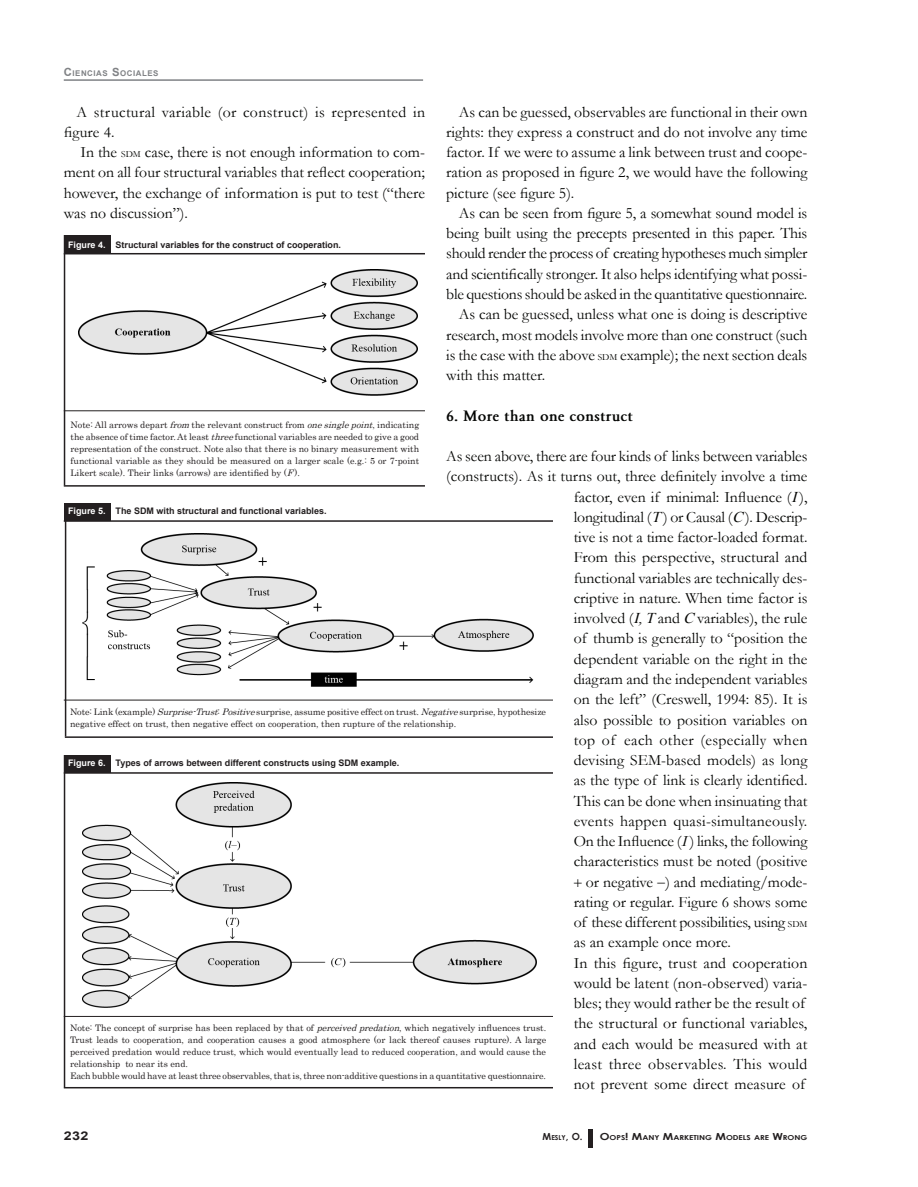
<style>
.page{position:relative;width:918px;height:1187px;background:#fff}
.page>*{position:absolute;margin:0;border:0;box-sizing:border-box;transform-origin:0 0}
._1er_parrafo{font:15.75px/20.2px "Garamond";color:#040503}
.General{font:15.75px/20.2px "Garamond";color:#040503;text-align:justify}
.General-2{font:15.75px/20.2px "Garamond";letter-spacing:.025em;color:#040503}
._1er_parrafo-2{font:15.75px "Garamond";letter-spacing:.02em;color:#040503}
._1er_parrafo-3{font:15.75px "Garamond";letter-spacing:.025em;color:#040503}
._1__titulo{font:700 15.75px "Garamond";color:#040503}
.t1{font:700 12px "Arial";color:#231f20;scale:1.2 1}
.t2{font:700 9.75px "Century Gothic";color:#231f20}
.t3{font:9px/12px "Century";color:#231f20}
.t4{font:700 9px "Arial";color:#231f20}
.t5{font:700 7.8px "Arial";letter-spacing:.07em;color:#808285}
.t6{font:700 6.9px "Century Gothic";color:#231f20;scale:1.2 1}
.s1{font-size:11.25px}
.s2{font-size:9.45px}
.s3{font-family:"Times New Roman";font-style:italic;font-size:15px}
.s4{font-style:italic}
.s5{color:#fff}
.s6{font-size:6.9px}
.s7{font-size:9.75px}
</style>
<div class="page">
<hr style="left:64px;top:79px;width:359px;height:2px;background:#808285">
<hr style="left:589px;top:1128px;width:4px;height:19px;background:#231f20">
<div style="left:64px;top:503px;width:47px;height:18px;background:#231f20"></div>
<hr style="left:64px;top:520px;width:488px;height:1px;background:#231f20">
<hr style="left:65px;top:736px;width:487px;height:1px;background:#231f20">
<hr style="left:65px;top:509px;width:1px;height:227px;background:#231f20">
<hr style="left:64px;top:699px;width:488px;height:1px;background:#231f20">
<img style="left:83px;top:533px;width:450px;height:153px">
<div style="left:64px;top:755px;width:47px;height:18px;background:#231f20"></div>
<hr style="left:64px;top:772px;width:488px;height:1px;background:#231f20">
<hr style="left:64px;top:1086px;width:488px;height:2px;background:#231f20">
<hr style="left:64px;top:755px;width:1px;height:332px;background:#231f20">
<hr style="left:64px;top:1015px;width:488px;height:1px;background:#231f20">
<img style="left:83px;top:783px;width:454px;height:223px">
<div style="left:64px;top:235px;width:47px;height:18px;background:#231f20"></div>
<hr style="left:64px;top:253px;width:361px;height:1px;background:#231f20">
<hr style="left:64px;top:485px;width:361px;height:1px;background:#231f20">
<hr style="left:64px;top:235px;width:1px;height:250px;background:#231f20">
<hr style="left:64px;top:410px;width:361px;height:1px;background:#231f20">
<img style="left:79px;top:270px;width:339px;height:125px">
<p class="t5" style="left:64px;top:68px;width:96px"><span class="s1">C</span>IENCIAS <span class="s1">S</span>OCIALES</p>
<p class="General-2" style="left:64px;top:101px;width:363px;text-indent:13px">A structural variable (or construct) is represented in figure 4.</p>
<p class="General" style="left:64px;top:142px;width:363px;text-indent:17px">In the <span class="s2">SDM</span> case, there is not enough information to com&shy;ment on all four structural variables that reflect cooperation; however, the exchange of information is put to test (“there was no discussion”).</p>
<p class="General" style="left:446px;top:101px;width:363px;text-indent:13px">As can be guessed, observables are functional in their own rights: they express a construct and do not involve any time factor. If we were to assume a link between trust and coope&shy;ration as proposed in figure 2, we would have the following picture (see figure 5).</p>
<p class="General" style="left:446px;top:202px;width:363px;text-indent:13px">As can be seen from figure 5, a somewhat sound model is being built using the precepts presented in this paper. This should render the process of creating hypotheses much simpler and scientifically stronger. It also helps identifying what possi&shy;ble questions should be asked in the quantitative questionnaire.</p>
<p class="General" style="left:446px;top:304px;width:363px;text-indent:13px">As can be guessed, unless what one is doing is descriptive research, most models involve more than one construct (such is the case with the above <span class="s2">SDM</span> example); the next section deals with this matter.</p>
<p class="_1__titulo" style="left:446px;top:407px;width:188px">6. More than one construct</p>
<p class="_1er_parrafo" style="left:446px;top:445px;width:363px">As seen above, there are four kinds of links between variables</p>
<p class="_1er_parrafo" style="left:446px;top:466px;width:363px">(constructs). As it turns out, three definitely involve a time</p>
<p class="_1er_parrafo" style="left:574px;top:486px;width:235px">factor, even if minimal: Influence (<span class="s3">I</span>),</p>
<p class="_1er_parrafo" style="left:574px;top:506px;width:235px">longitudinal (<span class="s3">T</span>) or Causal (<span class="s3">C</span>). Descrip-</p>
<p class="_1er_parrafo" style="left:574px;top:526px;width:235px">tive is not a time factor-loaded format.</p>
<p class="_1er_parrafo" style="left:574px;top:547px;width:235px">From this perspective, structural and</p>
<p class="_1er_parrafo" style="left:574px;top:567px;width:235px">functional variables are technically des-</p>
<p class="_1er_parrafo" style="left:574px;top:587px;width:235px">criptive in nature. When time factor is</p>
<p class="_1er_parrafo" style="left:574px;top:607px;width:235px">involved (<span class="s3">I,T</span>and <span class="s3">C</span> variables), the rule</p>
<p class="_1er_parrafo" style="left:574px;top:628px;width:235px">of thumb is generally to “position the</p>
<p class="_1er_parrafo" style="left:574px;top:648px;width:235px">dependent variable on the right in the</p>
<p class="_1er_parrafo" style="left:574px;top:668px;width:235px">diagram and the independent variables</p>
<p class="_1er_parrafo" style="left:574px;top:688px;width:235px">on the left” (Creswell, 1994: 85). It is</p>
<p class="_1er_parrafo" style="left:574px;top:709px;width:235px">also possible to position variables on</p>
<p class="_1er_parrafo-3" style="left:574px;top:729px;width:235px">top of each other (especially when</p>
<p class="_1er_parrafo" style="left:574px;top:749px;width:235px">devising SEM-based models) as long</p>
<p class="_1er_parrafo" style="left:574px;top:769px;width:235px">as the type of link is clearly identified.</p>
<p class="_1er_parrafo" style="left:574px;top:790px;width:235px">This can be done when insinuating that</p>
<p class="_1er_parrafo-2" style="left:574px;top:810px;width:235px">events happen quasi-simultaneously.</p>
<p class="_1er_parrafo" style="left:574px;top:830px;width:235px">On the Influence (<span class="s4">I</span>) links, the following</p>
<p class="_1er_parrafo" style="left:574px;top:850px;width:235px">characteristics must be noted (positive</p>
<p class="_1er_parrafo" style="left:586px;top:871px;width:223px">or negative ) and mediating/mode-</p>
<p class="_1er_parrafo" style="left:574px;top:891px;width:235px">rating or regular. Figure 6 shows some</p>
<p class="_1er_parrafo" style="left:574px;top:911px;width:235px">of these different possibilities, using <span class="s2">SDM</span></p>
<p class="_1er_parrafo" style="left:574px;top:931px;width:159px">as an example once more.</p>
<p class="_1er_parrafo" style="left:574px;top:952px;width:235px">In this figure, trust and cooperation would be latent (non-observed) varia&shy;bles; they would rather be the result of the structural or functional variables, and each would be measured with at least three observables. This would not prevent some direct measure of</p>
<p class="t4" style="left:68px;top:238px;width:275px"><span class="s5">Figure 4.</span> Structural variables for the construct of cooperation.</p>
<p class="t3" style="left:71px;top:418px;width:350px;text-align:justify">Note: All arrows depart <span class="s4">from</span> the relevant construct from <span class="s4">onesinglepoint</span>, indicating the absence of time factor. At least <span class="s4">three</span>functional variables are needed to give a good representation of the construct. Note also that there is no binary measurement with functional variable as they should be measured on a larger scale (e.g.: 5 or 7-point Likert scale). Their links (arrows) are identified by (<span class="s4">F</span>).</p>
<p class="t4" style="left:68px;top:505px;width:260px"><span class="s5">Figure 5.</span> The SDM with structural and functional variables.</p>
<p class="t3" style="left:70px;top:704px;width:478px">Note: Link (example) <span class="s4">Surprise-Trust</span>: <span class="s4">Positive</span>surprise, assume positive effect on trust. <span class="s4">Negative</span>surprise, hypothesize negative effect on trust, then negative effect on cooperation, then rupture of the relationship.</p>
<p class="t4" style="left:68px;top:757px;width:333px"><span class="s5">Figure 6.</span> Types of arrows between different constructs using SDM example.</p>
<p class="t3" style="left:70px;top:1020px;width:478px">Note: The concept of surprise has been replaced by that of <span class="s4">perceivedpredation</span>, which negatively influences trust.<br>Trust leads to cooperation, and cooperation causes a good atmosphere (or lack thereof causes rupture). A large perceived predation would reduce trust, which would eventually lead to reduced cooperation, and would cause the relationship to near its end.<br>Each bubble would have at least three observables, that is, three non-additive questions in a quantitative questionnaire.</p>
<p class="t1" style="left:64px;top:1127px;width:22px">232</p>
<p class="t2" style="left:543px;top:1129px;width:42px">M<span class="s6">ESLY</span>, O.</p>
<p class="t6" style="left:600px;top:1132px;width:175px"><span class="s7">O</span>OPS<span class="s7">! M</span>ANY <span class="s7">M</span>ARKETING <span class="s7">M</span>ODELS ARE <span class="s7">W</span>RONG</p>
</div>
